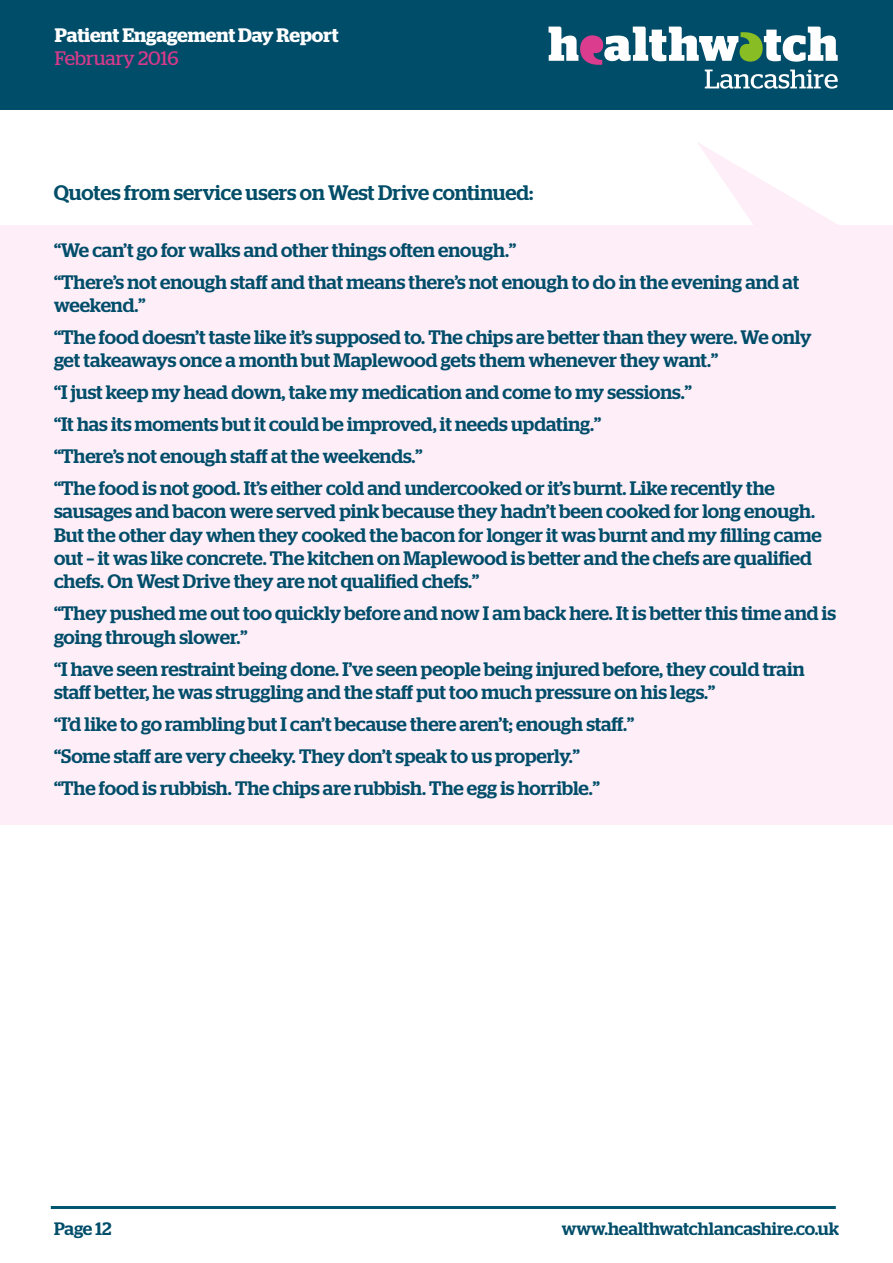
<style>
.page{position:relative;width:893px;height:1263px;background:#fff}
.page>*{position:absolute;margin:0;border:0;box-sizing:border-box;transform-origin:0 0}
.t1{font:500 21px "Stag";letter-spacing:-.005em;color:#024d68}
.t2{font:500 19.5px/32px "Stag";color:#004d6a}
.t3{font:600 19.5px "Stag";letter-spacing:-.005em;color:#fff}
.t4{font:19.5px "Stag";color:#d43a8a}
.t5{font:500 18px "Stag";color:#004d6a}
</style>
<div class="page">
<div style="left:0;top:0;width:893px;height:110px;background:#004d6a"></div>
<svg style="left:549px;top:27px;width:289px;height:62px"></svg>
<hr style="left:51px;top:1206px;width:785px;height:3px;background:#00556f">
<svg style="left:697px;top:142px;width:141px;height:83px"></svg>
<div style="left:0;top:225px;width:893px;height:600px;background:#fdeef7"></div>
<p class="t3" style="left:55px;top:23px;width:285px">Patient Engagement Day Report</p>
<p class="t4" style="left:55px;top:47px;width:125px">February 2016</p>
<p class="t1" style="left:54px;top:180px;width:481px">Quotes from service users on West Drive continued:</p>
<p class="t2" style="left:54px;top:234px;width:747px">“We can’t go for walks and other things often enough.”<br>“There’s not enough staff and that means there’s not enough to do in the evening and at</p>
<p class="t2" style="left:54px;top:289px;width:759px">weekend.”<br>“The food doesn’t taste like it’s supposed to. The chips are better than they were. We only</p>
<p class="t2" style="left:54px;top:344px;width:722px">get takeaways once a month but Maplewood gets them whenever they want.”<br>“I just keep my head down, take my medication and come to my sessions.”<br>“It has its moments but it could be improved, it needs updating.”<br>“There’s not enough staff at the weekends.”<br>“The food is not good. It’s either cold and undercooked or it’s burnt. Like recently the</p>
<p class="t2" style="left:54px;top:499px;width:769px;line-height:23.4px">sausages and bacon were served pink because they hadn’t been cooked for long enough.<br>But the other day when they cooked the bacon for longer it was burnt and my filling came out – it was like concrete. The kitchen on Maplewood is better and the chefs are qualified chefs. On West Drive they are not qualified chefs.”</p>
<p class="t2" style="left:54px;top:602px;width:784px;line-height:23.4px">“They pushed me out too quickly before and now I am back here. It is better this time and is going through slower.”</p>
<p class="t2" style="left:54px;top:657px;width:752px;line-height:23.4px">“I have seen restraint being done. I’ve seen people being injured before, they could train staff better, he was struggling and the staff put too much pressure on his legs.”</p>
<p class="t2" style="left:54px;top:708px;width:582px">“I’d like to go rambling but I can’t because there aren’t; enough staff.” “Some staff are very cheeky. They don’t speak to us properly.”<br>“The food is rubbish. The chips are rubbish. The egg is horrible.”</p>
<p class="t5" style="left:54px;top:1218px;width:59px">Page 12</p>
<p class="t5" style="left:562px;top:1218px;width:279px">www.healthwatchlancashire.co.uk</p>
</div>
